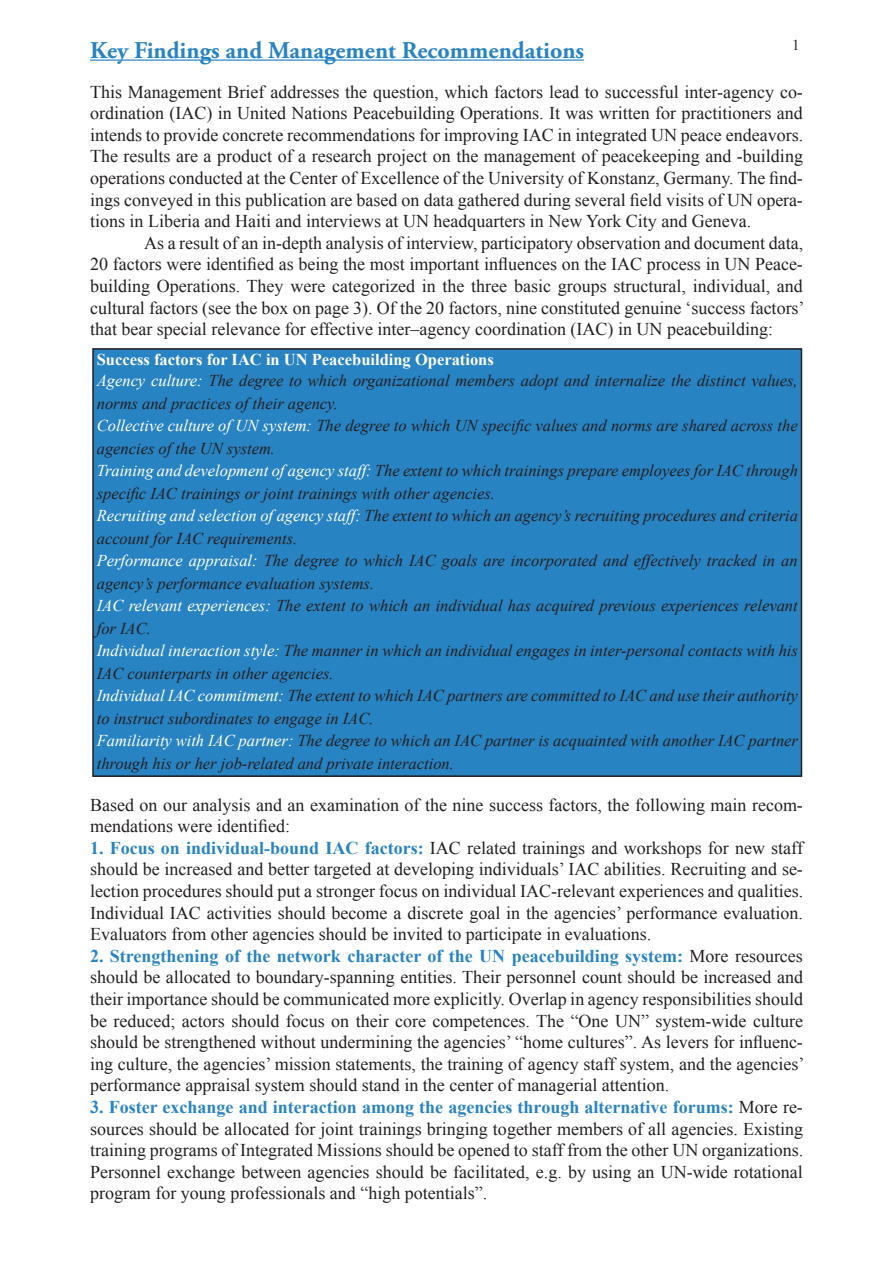
<style>
.page{position:relative;width:893px;height:1263px;background:#fff}
.page>*{position:absolute;margin:0;border:0;box-sizing:border-box;transform-origin:0 0}
.t1{font:700 24px "Adobe Garamond Pro";color:#2883c3}
.t2{font:18px/21.6px "Times New Roman";color:#231f20;text-align:justify}
.t3{font:italic 16.5px/22.5px "Times New Roman";color:#231f20}
.t4{font:15px "Times New Roman";color:#231f20}
.s1{font-weight:700;font-style:normal;color:#fff}
.s2{color:#fff}
.s3{font-weight:700;color:#2883c3}
</style>
<div class="page">
<hr style="left:90px;top:59px;width:494px;height:2px;background:#2883c3">
<div style="left:93px;top:349px;width:708px;height:427px;background:#2883c3"></div>
<div style="left:92px;top:348px;width:710px;height:429px;border:2px solid #231f20"></div>
<p class="t4" style="left:792px;top:37px;width:9px">1</p>
<h1 class="t1" style="left:90px;top:36px;width:496px">Key Findings and Management Recommendations</h1>
<p class="t2" style="left:90px;top:81px;width:715px">This Management Brief addresses the question, which factors lead to successful inter-agency co&shy;ordination (IAC) in United Nations Peacebuilding Operations. It was written for practitioners and intends to provide concrete recommendations for improving IAC in integrated UN peace endeavors.<br>The results are a product of a research project on the management of peacekeeping and -building operations conducted at the Center of Excellence of the University of Konstanz, Germany. The find&shy;ings conveyed in this publication are based on data gathered during several field visits of UN opera&shy;tions in Liberia and Haiti and interviews at UN headquarters in New York City and Geneva.</p>
<p class="t2" style="left:90px;top:232px;width:716px;text-indent:54px">As a result of an in-depth analysis of interview, participatory observation and document data, 20 factors were identified as being the most important influences on the IAC process in UN Peace&shy;building Operations. They were categorized in the three basic groups structural, individual, and cultural factors (see the box on page 3). Of the 20 factors, nine constituted genuine ‘success factors’ that bear special relevance for effective inter–agency coordination (IAC) in UN peacebuilding:</p>
<p class="t3" style="left:97px;top:349px;width:702px;line-height:21px"><span class="s1">Success factors for IAC in UN Peacebuilding Operations<br></span><span class="s2">Agency culture:</span> The degree to which organizational members adopt and internalize the distinct values,</p>
<p class="t3" style="left:97px;top:392px;width:703px">norms and practices of their agency.<br><span class="s2">Collective culture of UN system:</span> The degree to which UN specific values and norms are shared across the agencies of the UN system.<br><span class="s2">Training and development of agency staff:</span> The extent to which trainings prepare employees for IAC through specific IAC trainings or joint trainings with other agencies.<br><span class="s2">Recruiting and selection of agency staff:</span> The extent to which an agency’s recruiting procedures and criteria account for IAC requirements.<br><span class="s2">Performance appraisal:</span> The degree to which IAC goals are incorporated and effectively tracked in an agency’s performance evaluation systems.<br><span class="s2">IAC relevant experiences:</span> The extent to which an individual has acquired previous experiences relevant for IAC.<br><span class="s2">Individual interaction style:</span> The manner in which an individual engages in inter-personal contacts with his IAC counterparts in other agencies.<br><span class="s2">Individual IAC commitment:</span> The extent to which IAC partners are committed to IAC and use their authority to instruct subordinates to engage in IAC.<br><span class="s2">Familiarity with IAC partner:</span> The degree to which an IAC partner is acquainted with another IAC partner through his or her job-related and private interaction.</p>
<p class="t2" style="left:90px;top:794px;width:714px">Based on our analysis and an examination of the nine success factors, the following main recom&shy;mendations were identified:</p>
<p class="t2" style="left:90px;top:837px;width:715px"><span class="s3">1. Focus on individual-bound IAC factors:</span> IAC related trainings and workshops for new staff should be increased and better targeted at developing individuals’ IAC abilities. Recruiting and se&shy;lection procedures should put a stronger focus on individual IAC-relevant experiences and qualities.<br>Individual IAC activities should become a discrete goal in the agencies’ performance evaluation.<br>Evaluators from other agencies should be invited to participate in evaluations.</p>
<p class="t2" style="left:90px;top:945px;width:716px"><span class="s3">2. Strengthening of the network character of the UN peacebuilding system:</span> More resources should be allocated to boundary-spanning entities. Their personnel count should be increased and their importance should be communicated more explicitly. Overlap in agency responsibilities should be reduced; actors should focus on their core competences. The “One UN” system-wide culture should be strengthened without undermining the agencies’ “home cultures”. As levers for influenc&shy;ing culture, the agencies’ mission statements, the training of agency staff system, and the agencies’ performance appraisal system should stand in the center of managerial attention.</p>
<p class="t2" style="left:90px;top:1096px;width:715px"><span class="s3">3. Foster exchange and interaction among the agencies through alternative forums:</span> More re&shy;sources should be allocated for joint trainings bringing together members of all agencies. Existing training programs of Integrated Missions should be opened to staff from the other UN organizations.<br>Personnel exchange between agencies should be facilitated, e.g. by using an UN-wide rotational program for young professionals and “high potentials”.</p>
</div>
